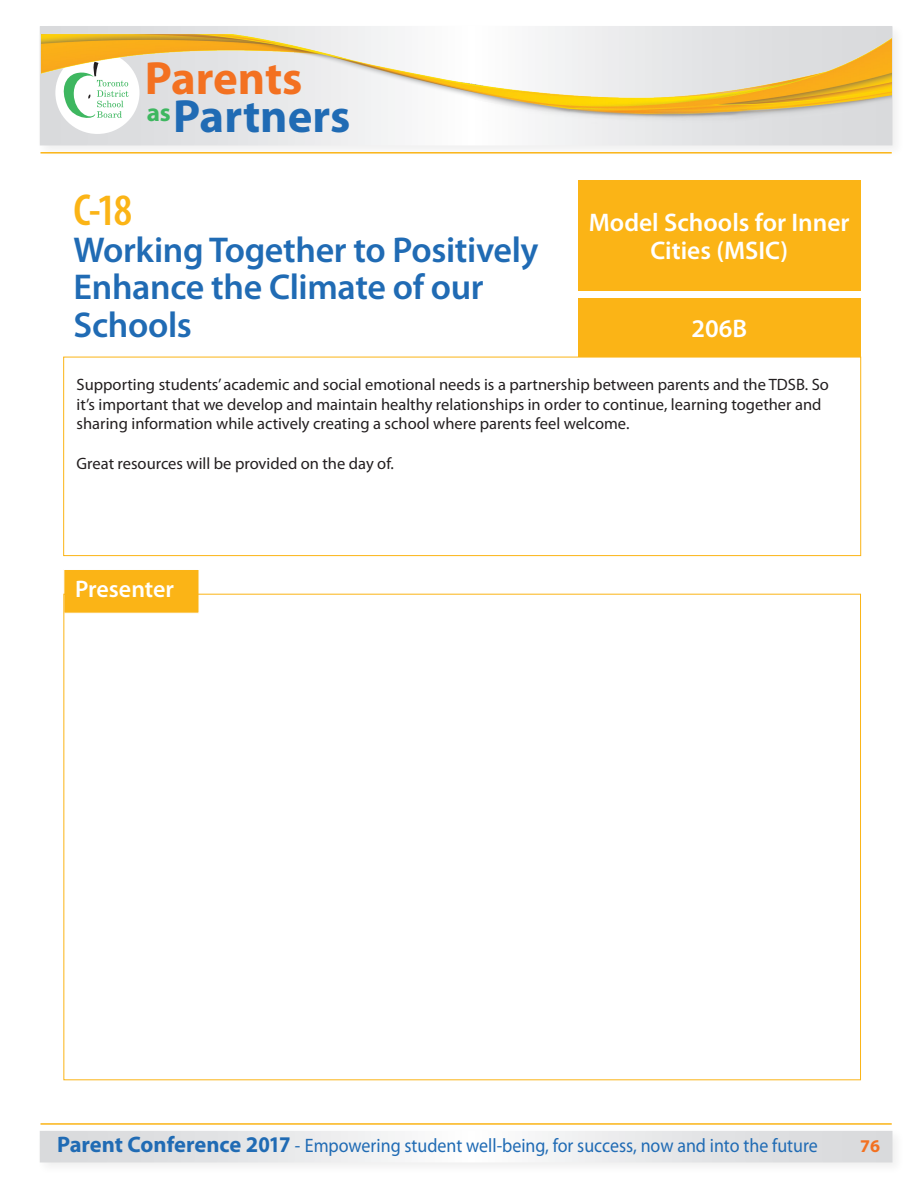
<style>
.page{position:relative;width:918px;height:1188px;background:#fff}
.page>*{position:absolute;margin:0;border:0;box-sizing:border-box;transform-origin:0 0}
.t1{font:700 46.8px "Myriad Pro";color:#206bb4}
.t2{font:700 46.8px "Myriad Pro";letter-spacing:-.005em;color:#f37121}
.t3{font:600 condensed 45px "Myriad Pro";color:#fbb416}
.t4{font:600 36px/37.5px "Myriad Pro";letter-spacing:-.01em;color:#206bb4}
.t5{font:600 25.5px/28.5px "Myriad Pro";color:#fff;text-align:center}
.t6{font:700 25.2px "Myriad Pro";color:#3eb760}
.t7{font:600 24px "Myriad Pro";letter-spacing:-.005em;color:#fff}
.t8{font:19.5px "Myriad Pro";color:#206bb4;scale:.92 1}
.t9{font:700 18px "Myriad Pro";color:#f37121}
.t10{font:16.5px/19.8px "Myriad Pro";color:#231f20}
.s1{font-weight:700;font-size:22.5px}
</style>
<div class="page">
<div style="left:36px;top:1127px;width:870px;height:48px;background:#fbfbfb"></div>
<svg style="left:43px;top:1134px;width:846px;height:25px"></svg>
<div style="left:40px;top:1131px;width:852px;height:31px;border:2px solid #fff"></div>
<hr style="left:40px;top:1123px;width:852px;height:2px;background:#fbb416">
<img style="left:39px;top:26px;width:853px;height:128px">
<div style="left:578px;top:298px;width:283px;height:59px;background:#fbb416"></div>
<div style="left:63px;top:357px;width:798px;height:199px;border:1px solid #fbb416"></div>
<div style="left:578px;top:180px;width:283px;height:111px;background:#fbb416"></div>
<div style="left:64px;top:569px;width:135px;height:44px;background:#fbb416;border:1px solid #fff"></div>
<h1 class="t2" style="left:145px;top:48px;width:159px">Parents</h1>
<h1 class="t1" style="left:173px;top:86px;width:179px">Partners</h1>
<h3 class="t6" style="left:147px;top:96px;width:25px">as</h3>
<p class="t3" style="left:74px;top:182px;width:60px">C-18</p>
<p class="t4" style="left:74px;top:230px;width:466px">Working Together to Positively</p>
<p class="t4" style="left:74px;top:268px;width:412px">Enhance the Climate of our<br>Schools</p>
<p class="t5" style="left:589px;top:207px;width:262px">Model Schools for Inner<br>Cities (MSIC)</p>
<p class="t5" style="left:691px;top:314px;width:57px">206B</p>
<p class="t10" style="left:77px;top:374px;width:754px">Supporting students’ academic and social emotional needs is a partnership between parents and the TDSB. So it’s important that we develop and maintain healthy relationships in order to continue, learning together and sharing information while actively creating a school where parents feel welcome.</p>
<p class="t10" style="left:77px;top:453px;width:319px">Great resources will be provided on the day of.</p>
<p class="t7" style="left:75px;top:574px;width:101px">Presenter</p>
<p class="t8" style="left:57px;top:1133px;width:828px"><span class="s1">Parent Conference 2017</span> - Empowering student well-being, for success, now and into the future</p>
<p class="t9" style="left:860px;top:1134px;width:21px">76</p>
</div>
